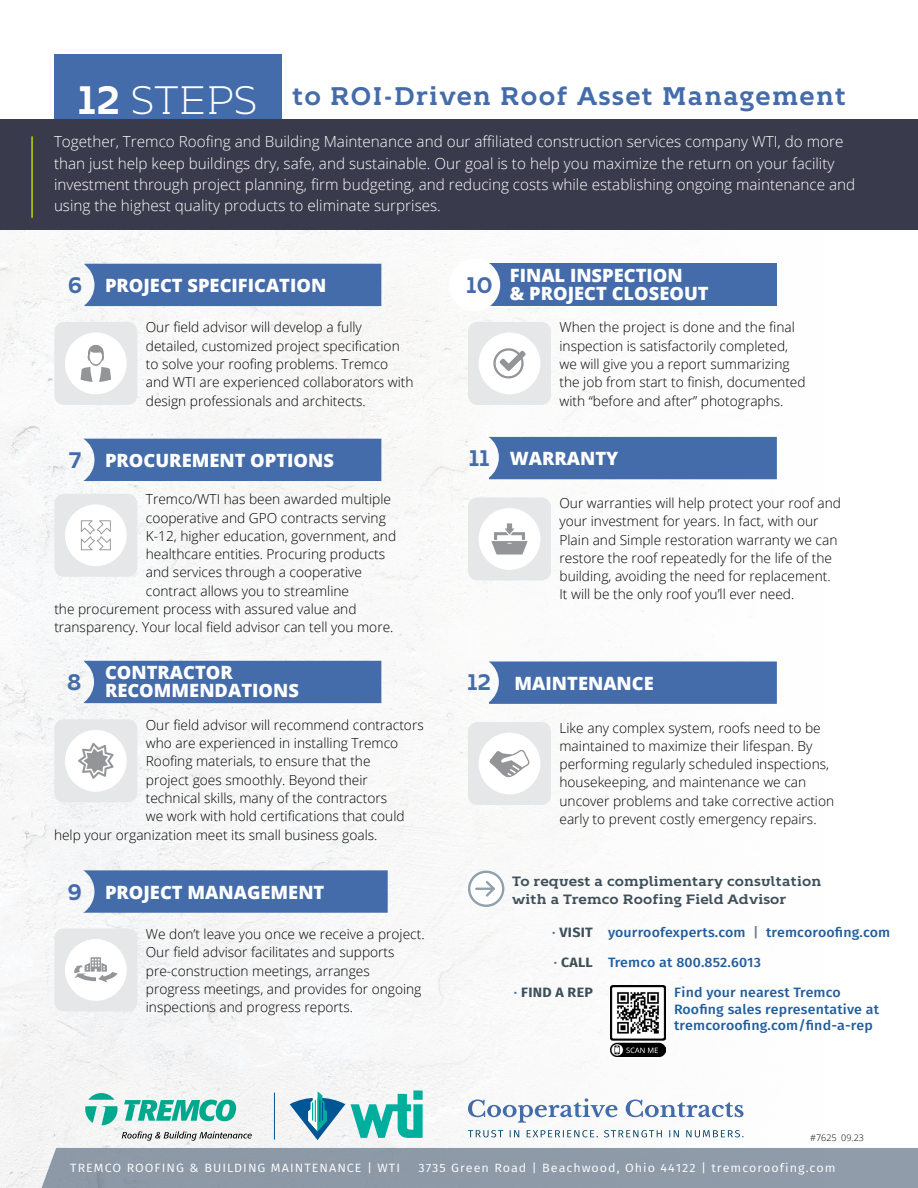
<style>
.page{position:relative;width:918px;height:1188px;background:#fff}
.page>*{position:absolute;margin:0;border:0;box-sizing:border-box;transform-origin:0 0}
.t1{font:700 25.5px "Kontrapunkt Bob";letter-spacing:.05em;color:#446caa}
.t2{font:700 22.5px "Kontrapunkt Bob";color:#446caa}
.t3{font:800 18.3px/18px "Open Sans";color:#fff}
.t4{font:300 15.3px/21.3px "Open Sans";color:#fff}
.t5{font:300 13.8px/18.3px "Open Sans";color:#000}
.t6{font:500 13.5px/16.5px "Fira Sans";letter-spacing:.01em;color:#215e9e;scale:1.05 1}
.t7{font:700 13.5px/18px "Kontrapunkt Bob";letter-spacing:.01em;color:#3d505a;scale:1.05 1}
.t8{font:700 13.5px "Fira Sans";letter-spacing:.02em;color:#3d505a;scale:1.05 1}
.t9{font:12px "Fira Sans";letter-spacing:.08em;color:#fff;scale:1.05 1}
.t10{font:300 9px "Open Sans";color:#000}
.s1{font-size:39.6px;color:#fff}
.s2{font-weight:300;font-size:39.6px;color:#fff}
.s3{font-family:"Kontrapunkt Bob";font-weight:700;font-size:22.5px;color:#446caa}
.s4{color:#446caa}
.s5{font-weight:700;color:#3d505a}
.s6{color:#6c7b8e}
.s7{font-weight:500;color:#446caa}
</style>
<div class="page">
<img style="left:0;top:230px;width:777px;height:958px">
<svg style="left:468px;top:1130px;width:276px;height:7px"></svg>
<svg style="left:468px;top:1098px;width:276px;height:25px"></svg>
<div style="left:54px;top:54px;width:228px;height:82px;background:#446caa"></div>
<div style="left:0;top:119px;width:918px;height:111px;background:#393b4c"></div>
<div style="left:83px;top:439px;width:298px;height:42px;background:#446caa"></div>
<div style="left:85px;top:264px;width:296px;height:42px;background:#446caa"></div>
<div style="left:54px;top:322px;width:83px;height:83px;background:#e6e7e8;border-radius:9px"></div>
<div style="left:65px;top:333px;width:62px;height:61px;background:#fff;border-radius:50%"></div>
<div style="left:54px;top:494px;width:83px;height:83px;background:#e6e7e8;border-radius:9px"></div>
<div style="left:65px;top:504px;width:62px;height:62px;background:#fff;border-radius:50%"></div>
<div style="left:468px;top:322px;width:83px;height:83px;background:#e6e7e8;border-radius:9px"></div>
<div style="left:479px;top:333px;width:61px;height:61px;background:#fff;border-radius:50%"></div>
<div style="left:489px;top:264px;width:288px;height:42px;background:#446caa"></div>
<div style="left:450px;top:260px;width:49px;height:50px;background:#fff;border-radius:50%"></div>
<div style="left:449px;top:258px;width:51px;height:53px;border:3px solid #fff;border-radius:50%"></div>
<div style="left:489px;top:437px;width:288px;height:42px;background:#446caa"></div>
<div style="left:468px;top:497px;width:83px;height:83px;background:#e6e7e8;border-radius:9px"></div>
<div style="left:479px;top:508px;width:61px;height:62px;background:#fff;border-radius:50%"></div>
<svg style="left:489px;top:661px;width:288px;height:43px;background:#4b71ad"></svg>
<div style="left:468px;top:722px;width:83px;height:83px;background:#e6e7e8;border-radius:9px"></div>
<div style="left:479px;top:733px;width:61px;height:61px;background:#fff;border-radius:50%"></div>
<svg style="left:81px;top:345px;width:30px;height:37px"></svg>
<div style="left:84px;top:661px;width:297px;height:42px;background:#446caa"></div>
<div style="left:54px;top:719px;width:83px;height:83px;background:#e6e7e8;border-radius:9px"></div>
<div style="left:65px;top:730px;width:62px;height:62px;background:#fff;border-radius:50%"></div>
<svg style="left:78px;top:743px;width:36px;height:36px"></svg>
<svg style="left:493px;top:348px;width:33px;height:31px"></svg>
<svg style="left:83px;top:870px;width:305px;height:43px;background:#4b71ad"></svg>
<div style="left:54px;top:928px;width:83px;height:83px;background:#e6e7e8;border-radius:9px"></div>
<div style="left:65px;top:939px;width:62px;height:62px;background:#fff;border-radius:50%"></div>
<svg style="left:74px;top:957px;width:43px;height:26px"></svg>
<svg style="left:491px;top:523px;width:37px;height:32px"></svg>
<svg style="left:489px;top:750px;width:41px;height:27px"></svg>
<svg style="left:81px;top:520px;width:30px;height:30px"></svg>
<hr style="left:274px;top:1093px;width:1px;height:47px;background:#005695">
<svg style="left:351px;top:1091px;width:72px;height:47px"></svg>
<svg style="left:290px;top:1091px;width:55px;height:49px"></svg>
<svg style="left:122px;top:1131px;width:130px;height:10px"></svg>
<svg style="left:88px;top:1093px;width:26px;height:7px"></svg>
<svg style="left:85px;top:1106px;width:33px;height:19px"></svg>
<svg style="left:124px;top:1100px;width:112px;height:21px"></svg>
<div style="left:41px;top:1148px;width:877px;height:40px;background:#8f9aa8"></div>
<svg style="left:469px;top:872px;width:34px;height:34px"></svg>
<div style="left:468px;top:871px;width:36px;height:36px;border:2px solid #91a1ab;border-radius:50%"></div>
<svg style="left:476px;top:879px;width:21px;height:20px"></svg>
<img style="left:611px;top:985px;width:55px;height:72px">
<hr style="left:31px;top:136px;width:2px;height:82px;background:#c2d500">
<h1 class="t1" style="left:77px;top:82px;width:770px"><span class="s1">12</span> <span class="s2">STEPS</span> to ROI-Driven Roof Asset Management</h1>
<p class="t4" style="left:54px;top:131px;width:803px">Together, Tremco Roofing and Building Maintenance and our affiliated construction services company WTI, do more than just help keep buildings dry, safe, and sustainable. Our goal is to help you maximize the return on your facility investment through project planning, firm budgeting, and reducing costs while establishing ongoing maintenance and using the highest quality products to eliminate surprises.</p>
<h2 class="t2" style="left:68px;top:273px;width:16px">6</h2>
<h2 class="t2" style="left:466px;top:273px;width:28px">10</h2>
<h3 class="t3" style="left:510px;top:266px;width:200px">FINAL INSPECTION<br>&amp; PROJECT CLOSEOUT</h3>
<h3 class="t3" style="left:105px;top:276px;width:223px">PROJECT SPECIFICATION</h3>
<p class="t5" style="left:146px;top:318px;width:269px">Our field advisor will develop a fully detailed, customized project specification to solve your roofing problems. Tremco and WTI are experienced collaborators with design professionals and architects.</p>
<h3 class="t3" style="left:69px;top:450px;width:267px"><span class="s3">7</span> PROCUREMENT OPTIONS</h3>
<p class="t5" style="left:146px;top:490px;width:247px">Tremco/WTI has been awarded multiple</p>
<p class="t5" style="left:146px;top:508px;width:242px">cooperative and GPO contracts serving</p>
<p class="t5" style="left:146px;top:526px;width:252px">K-12, higher education, government, and</p>
<p class="t5" style="left:146px;top:545px;width:241px">healthcare entities. Procuring products</p>
<p class="t5" style="left:146px;top:563px;width:218px">and services through a cooperative</p>
<p class="t5" style="left:146px;top:581px;width:205px">contract allows you to streamline</p>
<p class="t5" style="left:54px;top:600px;width:304px">the procurement process with assured value and</p>
<p class="t5" style="left:54px;top:618px;width:341px">transparency. Your local field advisor can tell you more.</p>
<h2 class="t2" style="left:67px;top:670px;width:16px">8</h2>
<h3 class="t3" style="left:105px;top:663px;width:195px">CONTRACTOR<br>RECOMMENDATIONS</h3>
<p class="t5" style="left:146px;top:715px;width:279px">Our field advisor will recommend contractors</p>
<p class="t5" style="left:146px;top:734px;width:254px">who are experienced in installing Tremco</p>
<p class="t5" style="left:146px;top:752px;width:226px">Roofing materials, to ensure that the</p>
<p class="t5" style="left:146px;top:770px;width:224px">project goes smoothly. Beyond their</p>
<p class="t5" style="left:146px;top:788px;width:243px">technical skills, many of the contractors</p>
<p class="t5" style="left:146px;top:807px;width:260px">we work with hold certifications that could</p>
<p class="t5" style="left:54px;top:825px;width:325px">help your organization meet its small business goals.</p>
<h3 class="t3" style="left:68px;top:882px;width:258px"><span class="s3">9</span> PROJECT MANAGEMENT</h3>
<p class="t5" style="left:146px;top:924px;width:280px">We don’t leave you once we receive a project.<br>Our field advisor facilitates and supports pre-construction meetings, arranges progress meetings, and provides for ongoing inspections and progress reports.</p>
<p class="t5" style="left:560px;top:318px;width:248px">When the project is done and the final inspection is satisfactorily completed, we will give you a report summarizing the job from start to finish, documented with “before and after” photographs.</p>
<h3 class="t3" style="left:469px;top:448px;width:151px"><span class="s3">11</span> WARRANTY</h3>
<p class="t5" style="left:560px;top:493px;width:283px">Our warranties will help protect your roof and your investment for years. In fact, with our Plain and Simple restoration warranty we can restore the roof repeatedly for the life of the building, avoiding the need for replacement.<br>It will be the only roof you’ll ever need.</p>
<h2 class="t2" style="left:467px;top:670px;width:26px">12</h2>
<h3 class="t3" style="left:515px;top:673px;width:141px">MAINTENANCE</h3>
<p class="t5" style="left:560px;top:718px;width:276px">Like any complex system, roofs need to be maintained to maximize their lifespan. By performing regularly scheduled inspections, housekeeping, and maintenance we can uncover problems and take corrective action early to prevent costly emergency repairs.</p>
<p class="t7" style="left:512px;top:873px;width:296px">To request a complimentary consultation with a Tremco Roofing Field Advisor</p>
<p class="t6" style="left:552px;top:925px;width:323px"><span class="s4">·</span> <span class="s5">VISIT</span> yourroofexperts.com <span class="s6">|</span> tremcoroofing.com</p>
<p class="t6" style="left:554px;top:955px;width:199px"><span class="s4">·</span> <span class="s5">CALL</span> Tremco at 800.852.6013</p>
<p class="t8" style="left:514px;top:983px;width:77px"><span class="s7">·</span> FIND A REP</p>
<p class="t6" style="left:674px;top:985px;width:197px">Find your nearest Tremco<br>Roofing sales representative at tremcoroofing.com/find-a-rep</p>
<p class="t10" style="left:810px;top:1131px;width:55px">#7625 09.23</p>
<p class="t9" style="left:70px;top:1160px;width:316px">TREMCO ROOFING &amp; BUILDING MAINTENANCE | WTI</p>
<p class="t9" style="left:419px;top:1160px;width:399px">3735 Green Road | Beachwood, Ohio 44122 | tremcoroofing.com</p>
</div>
